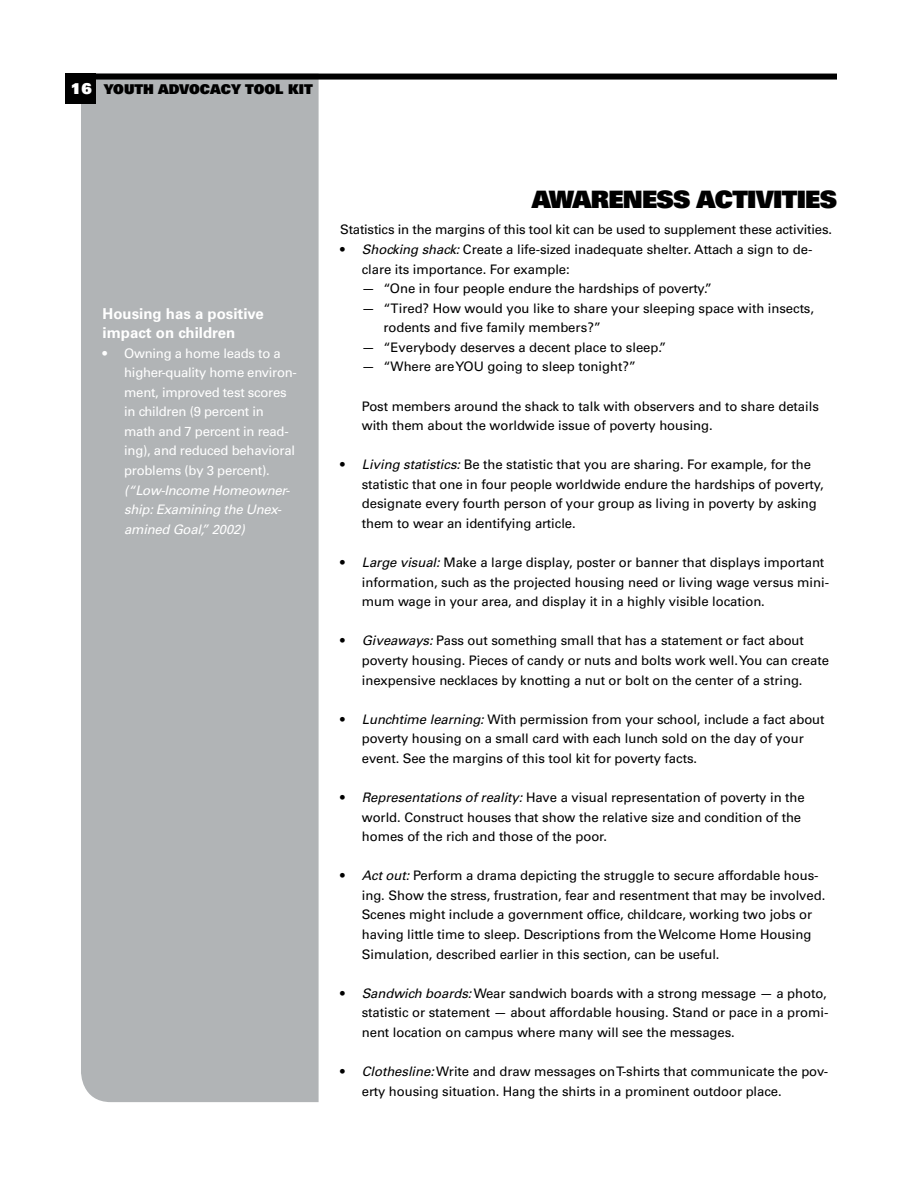
<style>
.page{position:relative;width:918px;height:1188px;background:#fff}
.page>*{position:absolute;margin:0;border:0;box-sizing:border-box;transform-origin:0 0}
.t1{font:24px "Univers LT Std X Black";letter-spacing:-.03em;color:#000}
.t2{font:700 15px/19.5px "Univers LT Std";color:#fff}
.t3{font:13.5px "Univers LT Std X Black";color:#000}
.t4{font:13.2px/19.5px "Univers LT Std";letter-spacing:-.005em;color:#000}
.t5{font:13.2px/19.5px "Univers LT Std";letter-spacing:-.02em;color:#fff}
.t6{font:italic 13.2px/19.5px "Univers LT Std";letter-spacing:-.02em;color:#fff}
.s1{font-size:15px;color:#fff}
.s2{font-style:italic}
</style>
<div class="page">
<div style="left:81px;top:80px;width:238px;height:1022px;background:#b1b4b6"></div>
<div style="left:81px;top:74px;width:756px;height:6px;background:#000"></div>
<div style="left:66px;top:74px;width:30px;height:30px;background:#000"></div>
<p class="t3" style="left:71px;top:81px;width:243px"><span class="s1">16</span> YOUTH ADVOCACY TOOL KIT</p>
<p class="t2" style="left:103px;top:304px;width:163px">Housing has a positive impact on children</p>
<p class="t5" style="left:124px;top:343px;width:174px;text-indent:-22px">• Owning a home leads to a higher-quality home environ&shy;ment, improved test scores in children (9 percent in math and 7 percent in read&shy;ing), and reduced behavioral problems (by 3 percent).</p>
<p class="t6" style="left:124px;top:480px;width:167px">(“Low-Income Homeowner&shy;ship: Examining the Unex&shy;amined Goal,” 2002)</p>
<h1 class="t1" style="left:532px;top:184px;width:180px">AWARENESS ACTIVITI</h1>
<h1 class="t1" style="left:805px;top:184px;width:33px">ES</h1>
<p class="t4" style="left:340px;top:220px;width:493px">Statistics in the margins of this tool kit can be used to supplement these activities.</p>
<p class="t4" style="left:362px;top:240px;width:452px;text-indent:-22px">• <span class="s2">Shocking shack:</span> Create a life-sized inadequate shelter. Attach a sign to de&shy;clare its importance. For example:</p>
<p class="t4" style="left:362px;top:279px;width:352px">— “One in four people endure the hardships of poverty.”</p>
<p class="t4" style="left:383px;top:298px;width:432px;text-indent:-22px">— “Tired? How would you like to share your sleeping space with insects, rodents and five family members?”</p>
<p class="t4" style="left:362px;top:337px;width:306px">— “Everybody deserves a decent place to sleep.”</p>
<p class="t4" style="left:362px;top:357px;width:276px">— “Where are YOU going to sleep tonight?”</p>
<p class="t4" style="left:362px;top:396px;width:459px">Post members around the shack to talk with observers and to share details with them about the worldwide issue of poverty housing.</p>
<p class="t4" style="left:362px;top:455px;width:464px;text-indent:-22px">• <span class="s2">Living statistics:</span> Be the statistic that you are sharing. For example, for the statistic that one in four people worldwide endure the hardships of poverty, designate every fourth person of your group as living in poverty by asking them to wear an identifying article.</p>
<p class="t4" style="left:362px;top:553px;width:469px;text-indent:-22px">• <span class="s2">Large visual:</span> Make a large display, poster or banner that displays important information, such as the projected housing need or living wage versus mini&shy;mum wage in your area, and display it in a highly visible location.</p>
<p class="t4" style="left:362px;top:631px;width:469px;text-indent:-22px">• <span class="s2">Giveaways:</span> Pass out something small that has a statement or fact about poverty housing. Pieces of candy or nuts and bolts work well. You can create inexpensive necklaces by knotting a nut or bolt on the center of a string.</p>
<p class="t4" style="left:362px;top:709px;width:464px;text-indent:-22px">• <span class="s2">Lunchtime learning:</span> With permission from your school, include a fact about poverty housing on a small card with each lunch sold on the day of your event. See the margins of this tool kit for poverty facts.</p>
<p class="t4" style="left:362px;top:788px;width:444px;text-indent:-22px">• <span class="s2">Representations of reality:</span> Have a visual representation of poverty in the world. Construct houses that show the relative size and condition of the homes of the rich and those of the poor.</p>
<p class="t4" style="left:362px;top:866px;width:465px;text-indent:-22px">• <span class="s2">Act out:</span> Perform a drama depicting the struggle to secure affordable hous&shy;ing. Show the stress, frustration, fear and resentment that may be involved.<br>Scenes might include a government office, childcare, working two jobs or having little time to sleep. Descriptions from the Welcome Home Housing Simulation, described earlier in this section, can be useful.</p>
<p class="t4" style="left:362px;top:983px;width:468px;text-align:justify;text-indent:-22px">• <span class="s2">Sandwich boards:</span> Wear sandwich boards with a strong message — a photo, statistic or statement — about affordable housing. Stand or pace in a promi&shy;nent location on campus where many will see the messages.</p>
<p class="t4" style="left:362px;top:1062px;width:468px;text-indent:-22px">• <span class="s2">Clothesline:</span> Write and draw messages on T-shirts that communicate the pov&shy;erty housing situation. Hang the shirts in a prominent outdoor place.</p>
</div>
